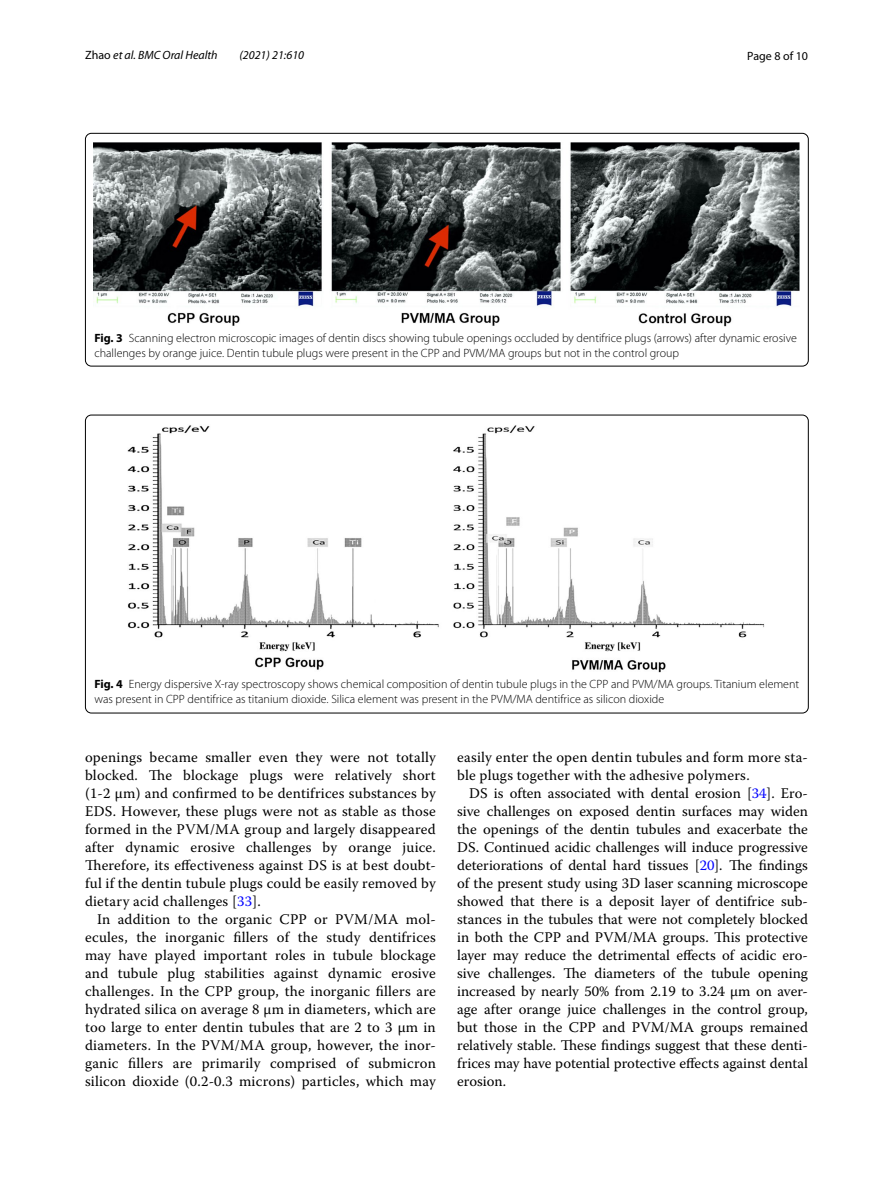
<style>
.page{position:relative;width:893px;height:1187px;background:#fff}
.page>*{position:absolute;margin:0;border:0;box-sizing:border-box;transform-origin:0 0}
.t1{font:14.7px/18px "Warnock Pro";letter-spacing:.015em;color:#000;text-align:justify}
.t2{font:300 12px/15px "Myriad Pro";color:#000}
.t3{font:italic 12px "Myriad Pro";color:#000}
.t4{font:12px "Myriad Pro";color:#000}
.s1{font-style:normal}
.s2{font-weight:700}
.s3{color:#00f}
</style>
<div class="page">
<img style="left:94px;top:142px;width:706px;height:185px">
<div style="left:85px;top:133px;width:723px;height:233px;border:1px solid #000;border-radius:6px"></div>
<img style="left:128px;top:425px;width:636px;height:247px">
<p class="t3" style="left:85px;top:48px;width:134px"><span class="s1">Zhao</span> et al. BMC Oral Health</p>
<p class="t3" style="left:239px;top:48px;width:66px">(2021) 21:610</p>
<p class="t4" style="left:747px;top:48px;width:62px">Page 8 of 10</p>
<p class="t2" style="left:94px;top:331px;width:704px"><span class="s2">Fig. 3</span> Scanning electron microscopic images of dentin discs showing tubule openings occluded by dentifrice plugs (arrows) after dynamic erosive challenges by orange juice. Dentin tubule plugs were present in the CPP and PVM/MA groups but not in the control group</p>
<p class="t2" style="left:94px;top:676px;width:706px"><span class="s2">Fig. 4</span> Energy dispersive X-ray spectroscopy shows chemical composition of dentin tubule plugs in the CPP and PVM/MA groups. Titanium element was present in CPP dentifrice as titanium dioxide. Silica element was present in the PVM/MA dentifrice as silicon dioxide</p>
<p class="t1" style="left:85px;top:748px;width:352px">openings became smaller even they were not totally blocked. The blockage plugs were relatively short (1-2 μm) and confirmed to be dentifrices substances by EDS. However, these plugs were not as stable as those formed in the PVM/MA group and largely disappeared after dynamic erosive challenges by orange juice.<br>Therefore, its effectiveness against DS is at best doubt&shy;ful if the dentin tubule plugs could be easily removed by dietary acid challenges [<span class="s3">33</span>].</p>
<p class="t1" style="left:85px;top:910px;width:352px;text-indent:12px">In addition to the organic CPP or PVM/MA mol&shy;ecules, the inorganic fillers of the study dentifrices may have played important roles in tubule blockage and tubule plug stabilities against dynamic erosive challenges. In the CPP group, the inorganic fillers are hydrated silica on average 8 μm in diameters, which are too large to enter dentin tubules that are 2 to 3 μm in diameters. In the PVM/MA group, however, the inor&shy;ganic fillers are primarily comprised of submicron silicon dioxide (0.2-0.3 microns) particles, which may</p>
<p class="t1" style="left:457px;top:748px;width:352px">easily enter the open dentin tubules and form more sta&shy;ble plugs together with the adhesive polymers.</p>
<p class="t1" style="left:457px;top:784px;width:352px;text-indent:12px">DS is often associated with dental erosion [<span class="s3">34</span>]. Ero&shy;sive challenges on exposed dentin surfaces may widen the openings of the dentin tubules and exacerbate the DS. Continued acidic challenges will induce progressive deteriorations of dental hard tissues [<span class="s3">20</span>]. The findings of the present study using 3D laser scanning microscope showed that there is a deposit layer of dentifrice sub&shy;stances in the tubules that were not completely blocked in both the CPP and PVM/MA groups. This protective layer may reduce the detrimental effects of acidic ero&shy;sive challenges. The diameters of the tubule opening increased by nearly 50% from 2.19 to 3.24 μm on aver&shy;age after orange juice challenges in the control group, but those in the CPP and PVM/MA groups remained relatively stable. These findings suggest that these denti&shy;frices may have potential protective effects against dental erosion.</p>
</div>
